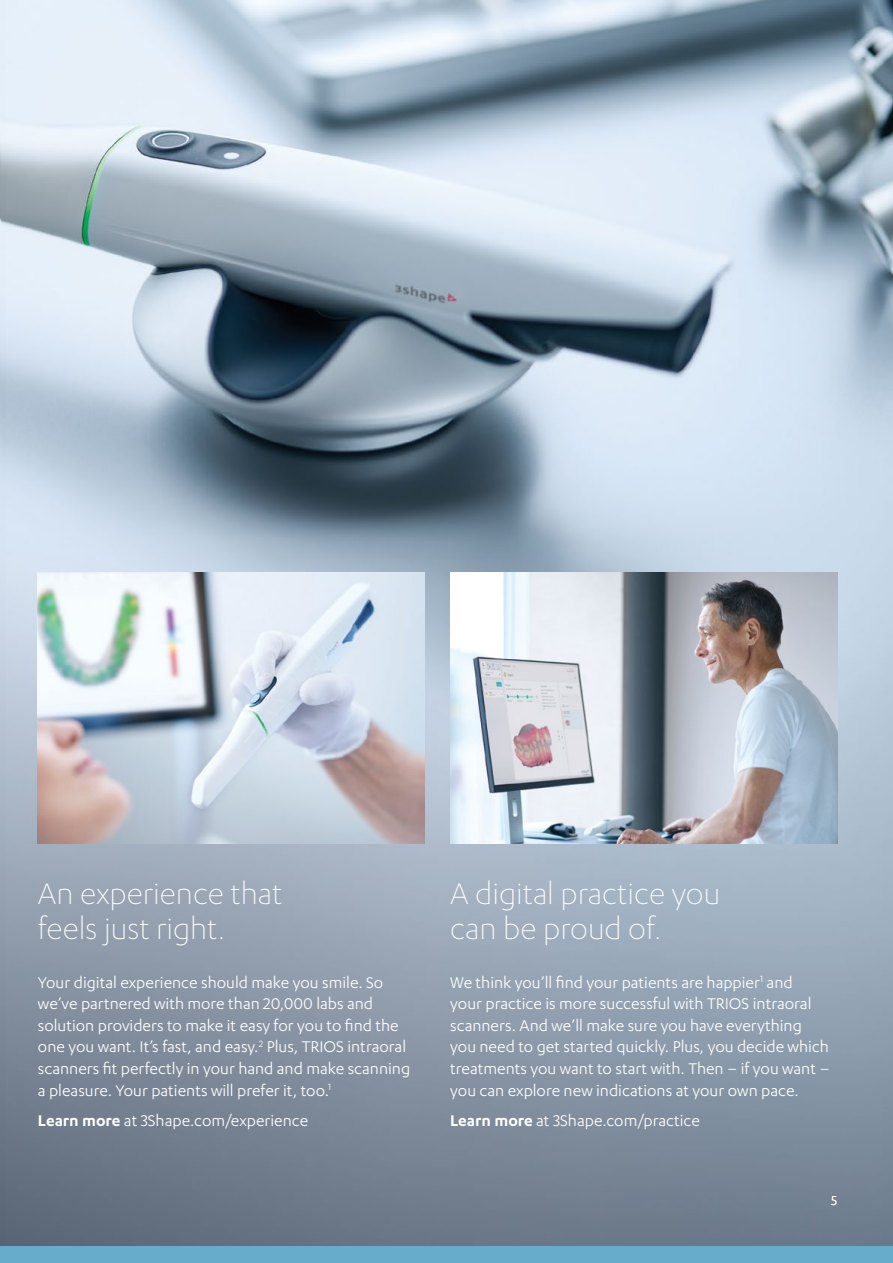
<style>
.page{position:relative;width:893px;height:1263px;background:#fff}
.page>*{position:absolute;margin:0;border:0;box-sizing:border-box;transform-origin:0 0}
.t1{font:300 34.5px/34.5px "Karbon";color:#fff}
.t2{font:18px/21.6px "Karbon";color:#fff}
.t3{font:15px "Karbon";color:#fff}
.s1{font-weight:600}
</style>
<div class="page">
<img style="left:203px;top:0;width:690px;height:1247px">
<hr style="left:0;top:0;width:1px;height:1263px;background:#61646a">
<svg style="left:1px;top:0;width:202px;height:1247px;background:#a9b6c4"></svg>
<img style="left:38px;top:572px;width:387px;height:272px">
<img style="left:450px;top:572px;width:387px;height:272px">
<div style="left:0;top:1247px;width:893px;height:16px;background:#67accb"></div>
<h1 class="t1" style="left:38px;top:878px;width:246px">An experience that feels just right.</h1>
<h1 class="t1" style="left:450px;top:878px;width:272px">A digital practice you can be proud of.</h1>
<p class="t2" style="left:38px;top:972px;width:374px">Your digital experience should make you smile. So we’ve partnered with more than 20,000 labs and solution providers to make it easy for you to find the one you want. It’s fast, and easy.<sup>2</sup> Plus, TRIOS intraoral scanners fit perfectly in your hand and make scanning a pleasure. Your patients will prefer it, too.<sup>1</sup></p>
<p class="t2" style="left:38px;top:1110px;width:272px"><span class="s1">Learn more</span> at 3Shape.com/experience</p>
<p class="t2" style="left:450px;top:972px;width:381px">We think you’ll find your patients are happier<sup>1</sup> and<br>your practice is more successful with TRIOS intraoral scanners. And we’ll make sure you have everything you need to get started quickly. Plus, you decide which treatments you want to start with. Then – if you want – you can explore new indications at your own pace.</p>
<p class="t2" style="left:450px;top:1110px;width:251px"><span class="s1">Learn more</span> at 3Shape.com/practice</p>
<p class="t3" style="left:831px;top:1195px;width:8px">5</p>
</div>
